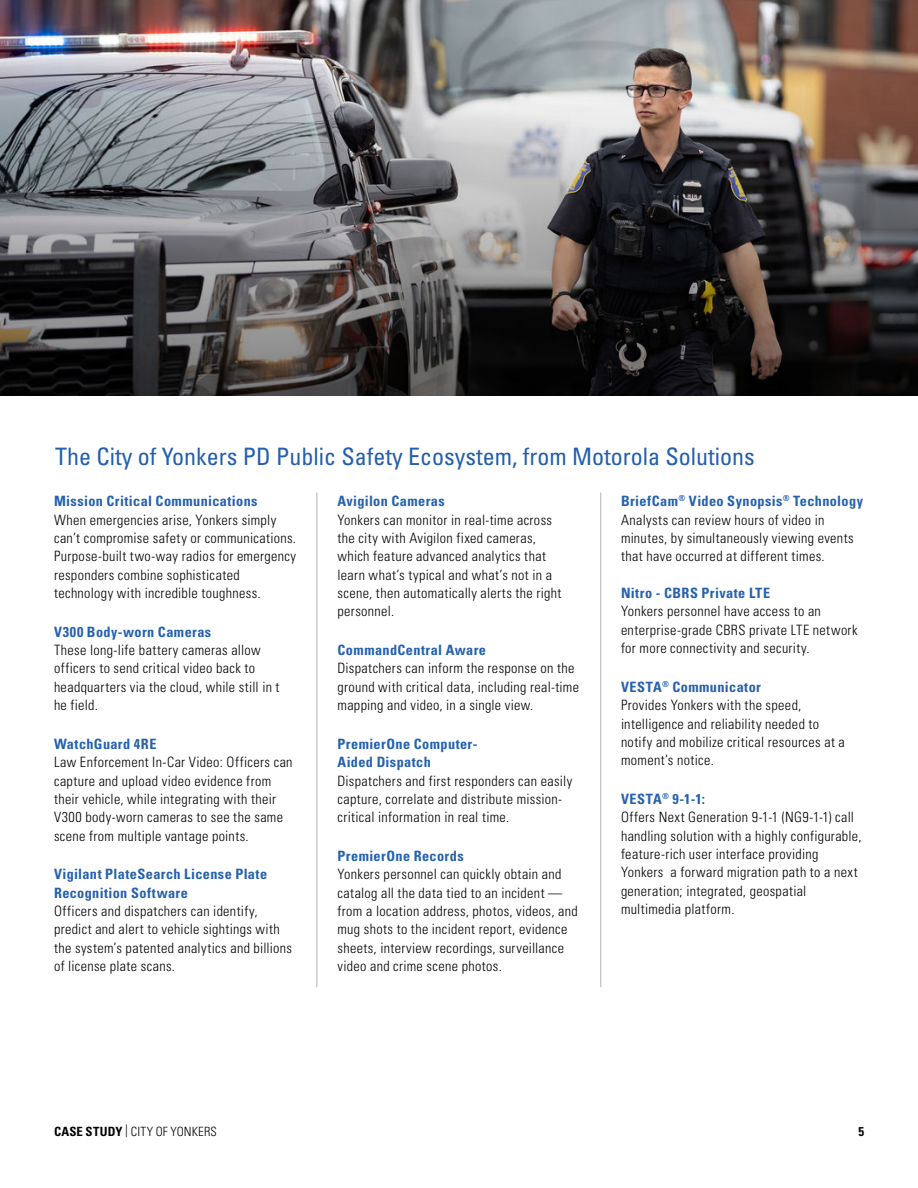
<style>
.page{position:relative;width:918px;height:1188px;background:#fff}
.page>*{position:absolute;margin:0;border:0;box-sizing:border-box;transform-origin:0 0}
.t1{font:condensed 24px "Univers";color:#235fad}
.Body_Text{font:300 condensed 14.25px/18.3px "Univers";letter-spacing:.025em;color:#040503}
.t2{font:300 condensed 12.75px "Univers";letter-spacing:.01em;color:#040503}
.t3{font:700 condensed 12.75px "Univers";color:#040503}
.s1{font-weight:700;color:#2461ae}
.s2{font-weight:700}
</style>
<div class="page">
<img style="left:0;top:0;width:918px;height:81px">
<svg style="left:0;top:81px;width:918px;height:314px;background:#5c5a5a"></svg>
<hr style="left:600px;top:492px;width:1px;height:495px;background:#b2b4b3">
<hr style="left:317px;top:492px;width:1px;height:495px;background:#b2b4b3">
<p class="t1" style="left:55px;top:441px;width:701px">The City of Yonkers PD Public Safety Ecosystem, from Motorola Solutions</p>
<p class="Body_Text" style="left:54px;top:492px;width:244px"><span class="s1">Mission Critical Communications<br></span>When emergencies arise, Yonkers simply can’t compromise safety or communications.<br>Purpose-built two-way radios for emergency responders combine sophisticated technology with incredible toughness.</p>
<p class="Body_Text" style="left:54px;top:623px;width:227px"><span class="s1">V300 Body-worn Cameras<br></span>These long-life battery cameras allow officers to send critical video back to headquarters via the cloud, while still in t he field.</p>
<p class="Body_Text" style="left:54px;top:735px;width:240px"><span class="s1">WatchGuard 4RE<br></span>Law Enforcement In-Car Video: Officers can capture and upload video evidence from their vehicle, while integrating with their V300 body-worn cameras to see the same scene from multiple vantage points.</p>
<p class="Body_Text" style="left:54px;top:865px;width:239px"><span class="s1">Vigilant PlateSearch License Plate Recognition Software<br></span>Officers and dispatchers can identify, predict and alert to vehicle sightings with the system’s patented analytics and billions of license plate scans.</p>
<p class="Body_Text" style="left:338px;top:492px;width:226px"><span class="s1">Avigilon Cameras<br></span>Yonkers can monitor in real-time across the city with Avigilon fixed cameras, which feature advanced analytics that learn what’s typical and what’s not in a scene, then automatically alerts the right personnel.</p>
<p class="Body_Text" style="left:338px;top:641px;width:243px"><span class="s1">CommandCentral Aware<br></span>Dispatchers can inform the response on the ground with critical data, including real-time mapping and video, in a single view.</p>
<p class="Body_Text" style="left:338px;top:735px;width:236px"><span class="s1">PremierOne Computer-<br>Aided Dispatch<br></span>Dispatchers and first responders can easily capture, correlate and distribute mission&shy;critical information in real time.</p>
<p class="Body_Text" style="left:338px;top:847px;width:242px"><span class="s1">PremierOne Records<br></span>Yonkers personnel can quickly obtain and catalog all the data tied to an incident — from a location address, photos, videos, and mug shots to the incident report, evidence sheets, interview recordings, surveillance video and crime scene photos.</p>
<p class="Body_Text" style="left:621px;top:492px;width:244px"><span class="s1">BriefCam</span><sup>®</sup> <span class="s1">Video Synopsis</span><sup>®</sup> <span class="s1">Technology </span>Analysts can review hours of video in minutes, by simultaneously viewing events that have occurred at different times.</p>
<p class="Body_Text" style="left:621px;top:584px;width:238px"><span class="s1">Nitro - CBRS Private LTE<br></span>Yonkers personnel have access to an enterprise-grade CBRS private LTE network for more connectivity and security.</p>
<p class="Body_Text" style="left:621px;top:678px;width:225px"><span class="s1">VESTA</span><sup>®</sup> <span class="s1">Communicator<br></span>Provides Yonkers with the speed, intelligence and reliability needed to notify and mobilize critical resources at a moment’s notice.</p>
<p class="Body_Text" style="left:621px;top:790px;width:242px"><span class="s1">VESTA</span><sup>®</sup> <span class="s1">9-1-1:<br></span>Offers Next Generation 9-1-1 (NG9-1-1) call handling solution with a highly configurable, feature-rich user interface providing Yonkers a forward migration path to a next generation; integrated, geospatial multimedia platform.</p>
<p class="t2" style="left:54px;top:1123px;width:165px"><span class="s2">CASE STUDY</span> | CITY OF YONKERS</p>
<p class="t3" style="left:858px;top:1123px;width:7px">5</p>
</div>
